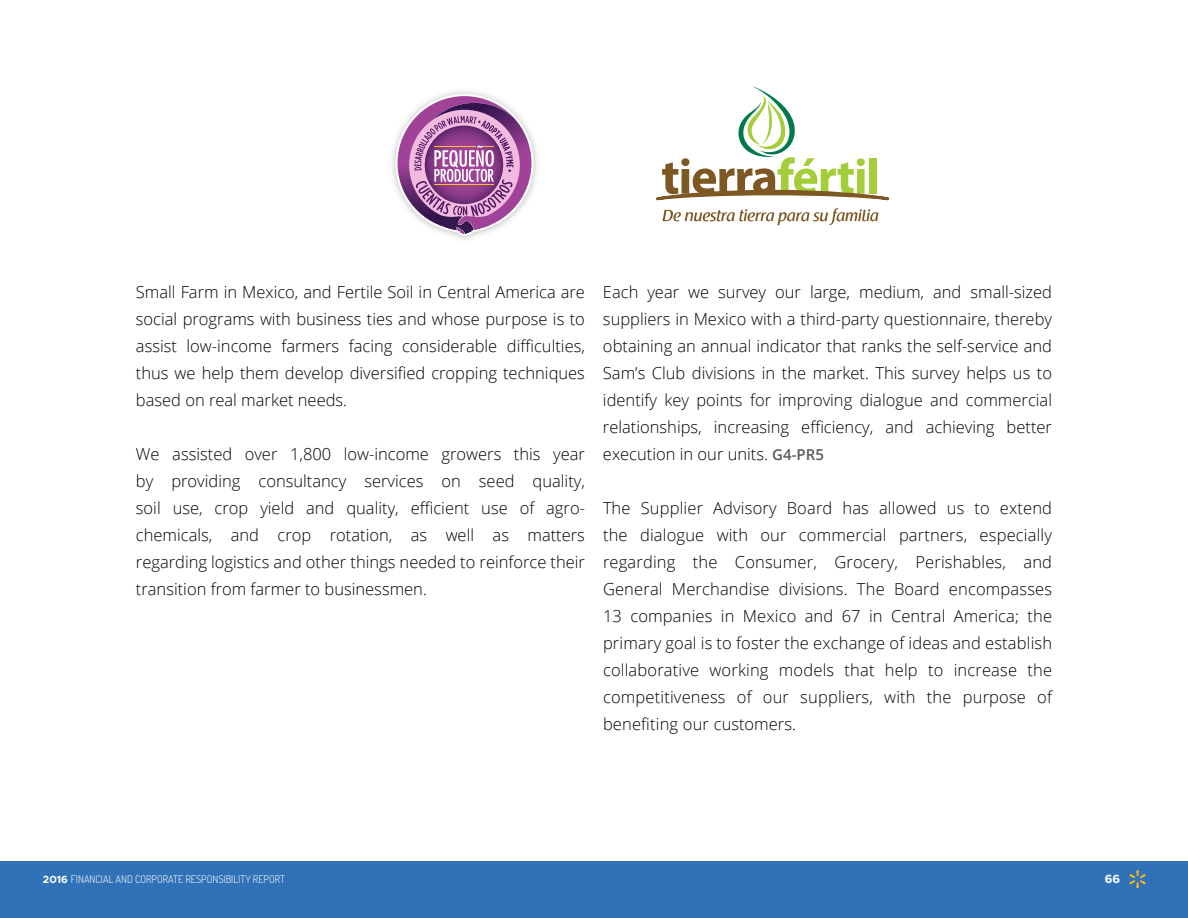
<style>
.page{position:relative;width:1188px;height:918px;background:#fff}
.page>*{position:absolute;margin:0;border:0;box-sizing:border-box;transform-origin:0 0}
.t1{font:300 16.5px/27px "Open Sans";color:#000;text-align:justify}
.t2{font:700 12px "Metropolis";color:#fff}
.t3{font:300 10.5px "Dosis";color:#fff}
.s1{font-weight:600;font-size:15px;color:#58595b}
.s2{font-family:"Metropolis";font-weight:700}
</style>
<div class="page">
<svg style="left:656px;top:86px;width:233px;height:139px"></svg>
<svg style="left:395px;top:94px;width:139px;height:142px"></svg>
<div style="left:0;top:861px;width:1188px;height:57px;background:#3071b8"></div>
<svg style="left:1129px;top:870px;width:17px;height:18px"></svg>
<p class="t1" style="left:136px;top:278px;width:451px">Small Farm in Mexico, and Fertile Soil in Central America are social programs with business ties and whose purpose is to assist low-income farmers facing considerable difficulties, thus we help them develop diversified cropping techniques based on real market needs.</p>
<p class="t1" style="left:136px;top:440px;width:451px">We assisted over 1,800 low-income growers this year by providing consultancy services on seed quality, soil use, crop yield and quality, efficient use of agro&shy;chemicals, and crop rotation, as well as matters regarding logistics and other things needed to reinforce their transition from farmer to businessmen.</p>
<p class="t1" style="left:603px;top:278px;width:451px">Each year we survey our large, medium, and small-sized suppliers in Mexico with a third-party questionnaire, thereby obtaining an annual indicator that ranks the self-service and Sam’s Club divisions in the market. This survey helps us to identify key points for improving dialogue and commercial relationships, increasing efficiency, and achieving better execution in our units. <span class="s1">G4-PR5</span></p>
<p class="t1" style="left:603px;top:494px;width:451px">The Supplier Advisory Board has allowed us to extend the dialogue with our commercial partners, especially regarding the Consumer, Grocery, Perishables, and General Merchandise divisions. The Board encompasses 13 companies in Mexico and 67 in Central America; the primary goal is to foster the exchange of ideas and establish collaborative working models that help to increase the competitiveness of our suppliers, with the purpose of benefiting our customers.</p>
<p class="t3" style="left:43px;top:873px;width:244px"><span class="s2">2016</span> FINANCIAL AND CORPORATE RESPONSIBILITY REPORT</p>
<p class="t2" style="left:1105px;top:872px;width:17px">66</p>
</div>
